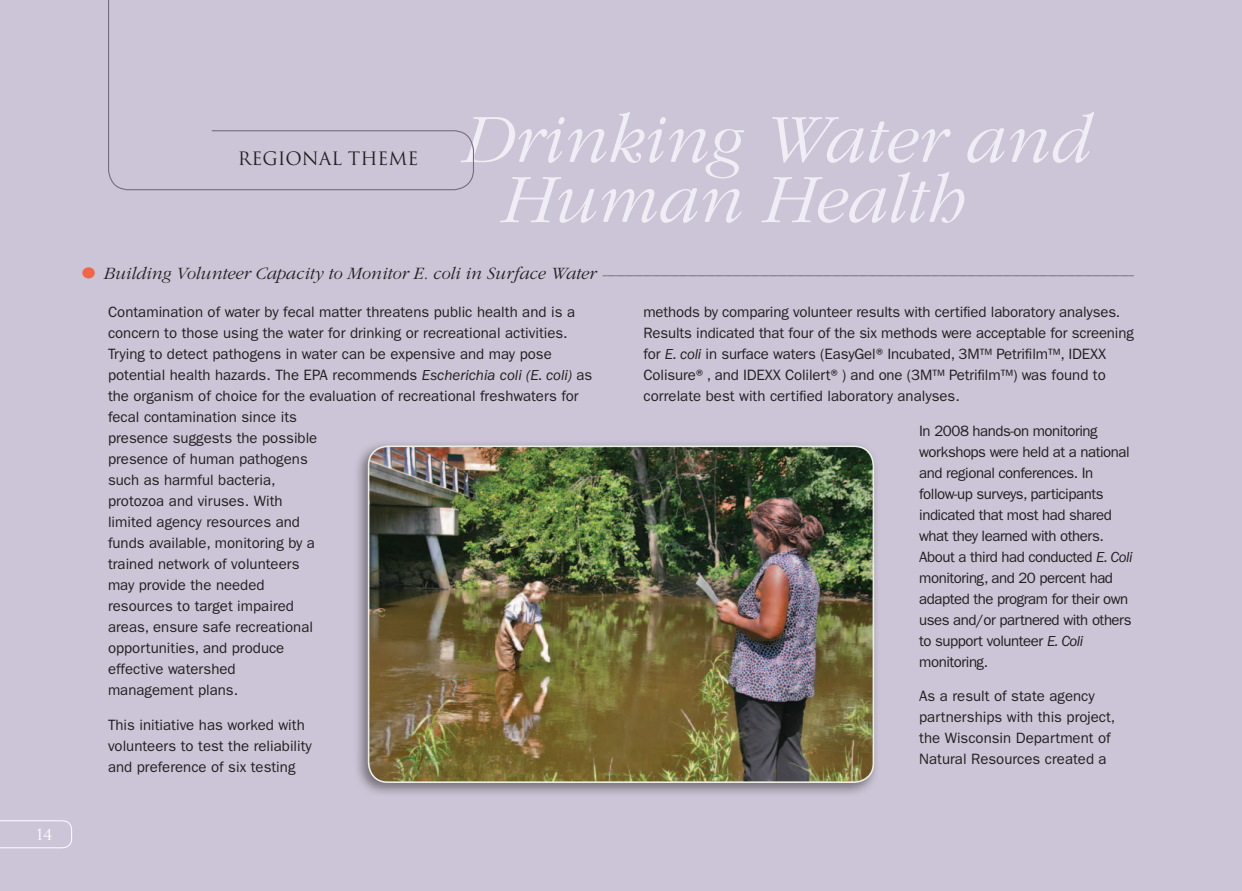
<style>
.page{position:relative;width:1242px;height:891px;background:#cbc5d7}
.page>*{position:absolute;margin:0;border:0;box-sizing:border-box;transform-origin:0 0}
.t1{font:italic 300 72px/60px "Garamond";color:#f0eef4}
.t2{font:18px "Trajan";color:#231f20}
.t3{font:15px/21px "Franklin Gothic";color:#231f20}
.t4{font:15px/21px "Franklin Gothic";letter-spacing:-.03em;color:#231f20}
.t5{font:15px "Trajan";color:#fff}
.t6{font:italic 300 9px "Garamond";color:#231f20}
.s1{font-size:36px;color:#f26648}
.s2{font-size:18px}
.s3{font-style:italic}
</style>
<div class="page">
<svg style="left:108px;top:0;width:366px;height:191px"></svg>
<div style="left:353px;top:439px;width:526px;height:358px;background:#231f20;opacity:.52"></div>
<img style="left:369px;top:446px;width:504px;height:336px">
<div style="left:368px;top:445px;width:506px;height:338px;border:2px solid #eaeee5;border-radius:19px"></div>
<svg style="left:0;top:820px;width:72px;height:28px"></svg>
<p class="t5" style="left:36px;top:825px;width:18px">14</p>
<p class="t2" style="left:238px;top:147px;width:182px">REGIONAL THEME</p>
<h1 class="t1" style="left:501px;top:111px;width:591px;text-indent:-39px">Drinking Water and<br>Human Health</h1>
<p class="t6" style="left:76px;top:267px;width:1059px"><span class="s1">•</span> <span class="s2">Building Volunteer Capacity to Monitor E. coli in Surface Water</span> ______________________________________________________________________________________________________________________</p>
<p class="t3" style="left:108px;top:302px;width:486px">Contamination of water by fecal matter threatens public health and is a concern to those using the water for drinking or recreational activities.<br>Trying to detect pathogens in water can be expensive and may pose potential health hazards. The EPA recommends <span class="s3">Escherichia coli (E. coli)</span> as the organism of choice for the evaluation of recreational freshwaters for fecal contamination since its<br>presence suggests the possible<br>presence of human pathogens<br>such as harmful bacteria,<br>protozoa and viruses. With<br>limited agency resources and<br>funds available, monitoring by a<br>trained network of volunteers<br>may provide the needed<br>resources to target impaired<br>areas, ensure safe recreational<br>opportunities, and produce<br>effective watershed<br>management plans.</p>
<p class="t3" style="left:108px;top:714px;width:205px">This initiative has worked with volunteers to test the reliability and preference of six testing</p>
<p class="t3" style="left:643px;top:302px;width:492px">methods by comparing volunteer results with certified laboratory analyses.<br>Results indicated that four of the six methods were acceptable for screening for <span class="s3">E. coli</span> in surface waters (EasyGel® Incubated, 3M™ Petrifilm™, IDEXX Colisure®, and IDEXX Colilert®) and one (3M™ Petrifilm™) was found to correlate best with certified laboratory analyses.</p>
<p class="t4" style="left:919px;top:420px;width:215px">In 2008 hands-on monitoring workshops were held at a national and regional conferences. In follow-up surveys, participants indicated that most had shared what they learned with others.<br>About a third had conducted <span class="s3">E. Coli </span>monitoring, and 20 percent had adapted the program for their own uses and/or partnered with others to support volunteer <span class="s3">E. Coli </span>monitoring.</p>
<p class="t3" style="left:919px;top:686px;width:198px">As a result of state agency partnerships with this project, the Wisconsin Department of<br>Natural Resources created a</p>
</div>
